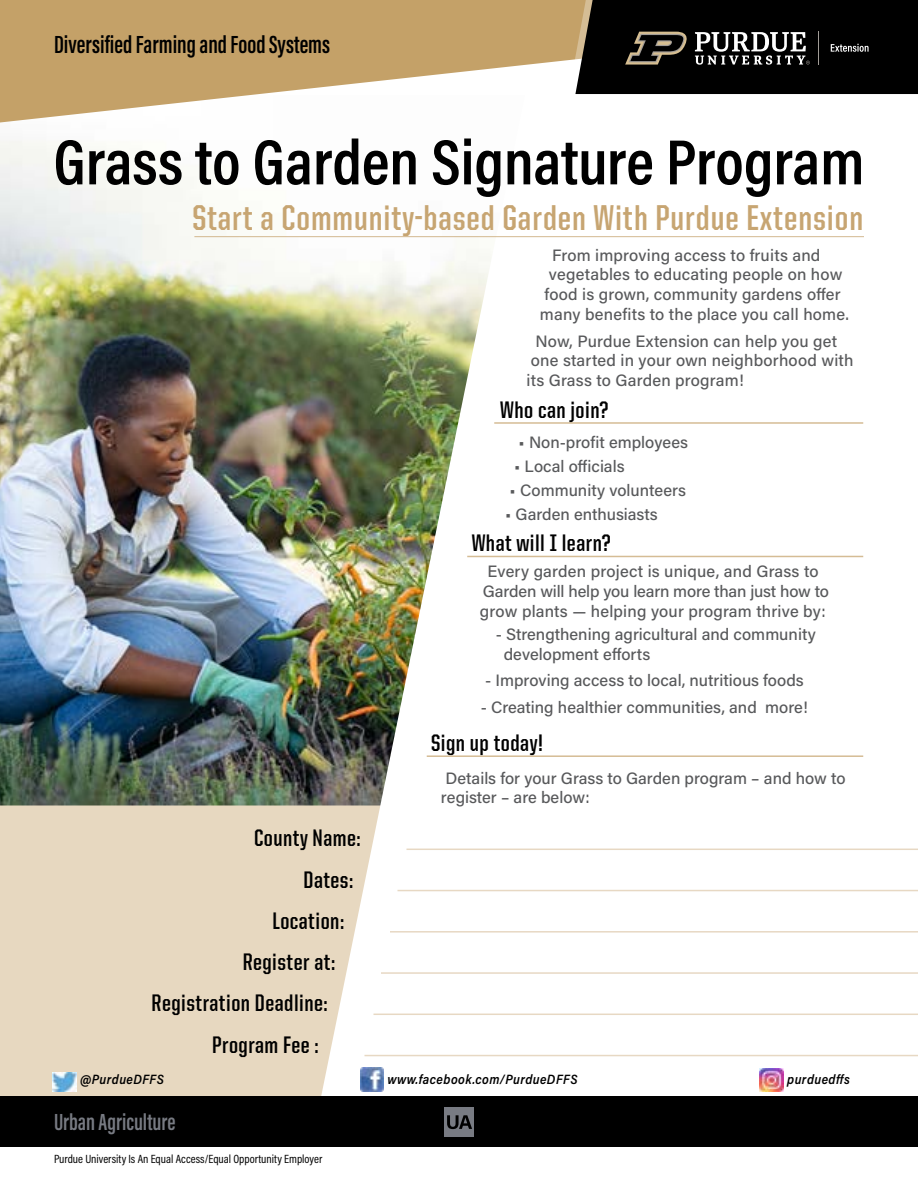
<style>
.page{position:relative;width:918px;height:1188px;background:#fff}
.page>*{position:absolute;margin:0;border:0;box-sizing:border-box;transform-origin:0 0}
.Title_Front_cover{font:600 64.5px "Acumin Pro Cond";color:#000}
.headers_First_with_w{font:700 36px "United Sans Cond";letter-spacing:.025em;color:#c7a572}
.DFFS{font:600 25.5px "Acumin Pro Extra Cond";color:#000}
.BODY_non_fillable_in{font:700 24px "United Sans Cond";letter-spacing:.02em;color:#000}
.headers{font:700 24px "United Sans Cond";letter-spacing:.02em;color:#000}
.t1{font:600 24px "Acumin Pro Extra Cond";color:#787b83}
.BODY{font:16.5px/19.8px "Acumin Variable Concept";letter-spacing:.035em;color:#58595b}
.t2{font:13.5px "Acumin Variable Concept";letter-spacing:.035em;color:#000;scale:.94 1}
.t3{font:12px "Acumin Pro Cond";color:#000}
</style>
<div class="page">
<img style="left:0;top:140px;width:565px;height:956px">
<img style="left:315px;top:140px;width:247px;height:956px">
<hr style="left:494px;top:422px;width:369px;height:2px;background:#d5bc95">
<hr style="left:467px;top:556px;width:396px;height:1px;background:#d5bc95">
<hr style="left:427px;top:755px;width:436px;height:2px;background:#d5bc95">
<hr style="left:194px;top:236px;width:670px;height:1px;background:#c7a572">
<div style="left:0;top:1096px;width:918px;height:91px;background:#000"></div>
<svg style="left:0;top:0;width:569px;height:123px;fill:#c4a168"></svg>
<img style="left:53px;top:1072px;width:23px;height:19px">
<img style="left:360px;top:1068px;width:24px;height:23px">
<img style="left:760px;top:1068px;width:23px;height:24px">
<hr style="left:406px;top:849px;width:512px;height:1px;background:#e7d8c3">
<hr style="left:398px;top:890px;width:520px;height:1px;background:#e7d8c3">
<hr style="left:390px;top:931px;width:528px;height:2px;background:#e7d8c3">
<hr style="left:381px;top:972px;width:537px;height:2px;background:#e7d8c3">
<hr style="left:374px;top:1014px;width:544px;height:1px;background:#e7d8c3">
<hr style="left:364px;top:1055px;width:554px;height:1px;background:#e7d8c3">
<svg style="left:569px;top:0;width:349px;height:94px;background:#181614"></svg>
<div style="left:444px;top:1107px;width:30px;height:29px;background:#787b83"></div>
<svg style="left:447px;top:1115px;width:25px;height:14px"></svg>
<div style="left:0;top:1148px;width:918px;height:40px;background:#fff"></div>
<p class="DFFS" style="left:54px;top:29px;width:278px">Diversified Farming and Food Systems</p>
<p class="Title_Front_cover" style="left:53px;top:120px;width:813px">Grass to Garden Signature Program</p>
<p class="headers_First_with_w" style="left:192px;top:200px;width:672px">Start a Community-based Garden With Purdue Extension</p>
<p class="BODY" style="left:552px;top:244px;width:270px">From improving access to fruits and</p>
<p class="BODY" style="left:549px;top:264px;width:295px">vegetables to educating people on how</p>
<p class="BODY" style="left:544px;top:284px;width:297px">food is grown, community gardens offer</p>
<p class="BODY" style="left:540px;top:304px;width:310px">many benefits to the place you call home.</p>
<p class="BODY" style="left:526px;top:330px;width:328px;text-indent:9px">Now, Purdue Extension can help you get one started in your own neighborhood with its Grass to Garden program!</p>
<p class="headers" style="left:500px;top:397px;width:110px">Who can join?</p>
<p class="BODY" style="left:519px;top:431px;width:170px">• Non-profit employees</p>
<p class="BODY" style="left:514px;top:455px;width:111px">• Local officials</p>
<p class="BODY" style="left:510px;top:479px;width:177px">• Community volunteers</p>
<p class="BODY" style="left:505px;top:503px;width:154px">• Garden enthusiasts</p>
<p class="headers" style="left:472px;top:531px;width:141px">What will I learn?</p>
<p class="BODY" style="left:480px;top:561px;width:350px;text-align:center">Every garden project is unique, and Grass to<br>Garden will help you learn more than just how to grow plants — helping your program thrive by:</p>
<p class="BODY" style="left:504px;top:624px;width:313px;text-indent:-8px">- Strengthening agricultural and community development efforts</p>
<p class="BODY" style="left:485px;top:670px;width:320px">- Improving access to local, nutritious foods</p>
<p class="BODY" style="left:481px;top:696px;width:328px">- Creating healthier communities, and more!</p>
<p class="headers" style="left:431px;top:730px;width:113px">Sign up today!</p>
<p class="BODY" style="left:441px;top:767px;width:406px">Details for your Grass to Garden program – and how to register – are below:</p>
<p class="BODY_non_fillable_in" style="left:254px;top:826px;width:108px">County Name:</p>
<p class="BODY_non_fillable_in" style="left:304px;top:867px;width:51px">Dates:</p>
<p class="BODY_non_fillable_in" style="left:273px;top:908px;width:73px">Location:</p>
<p class="BODY_non_fillable_in" style="left:243px;top:949px;width:94px">Register at:</p>
<p class="BODY_non_fillable_in" style="left:152px;top:991px;width:178px">Registration Deadline:</p>
<p class="BODY_non_fillable_in" style="left:212px;top:1032px;width:108px">Program Fee :</p>
<p class="t2" style="left:80px;top:1070px;width:91px">@PurdueDFFS</p>
<p class="t2" style="left:387px;top:1070px;width:204px">www.facebook.com/PurdueDFFS</p>
<p class="t2" style="left:787px;top:1070px;width:68px">purduedffs</p>
<h3 class="t1" style="left:54px;top:1108px;width:123px">Urban Agriculture</h3>
<p class="t3" style="left:54px;top:1151px;width:270px">Purdue University Is An Equal Access/Equal Opportunity Employer</p>
</div>
